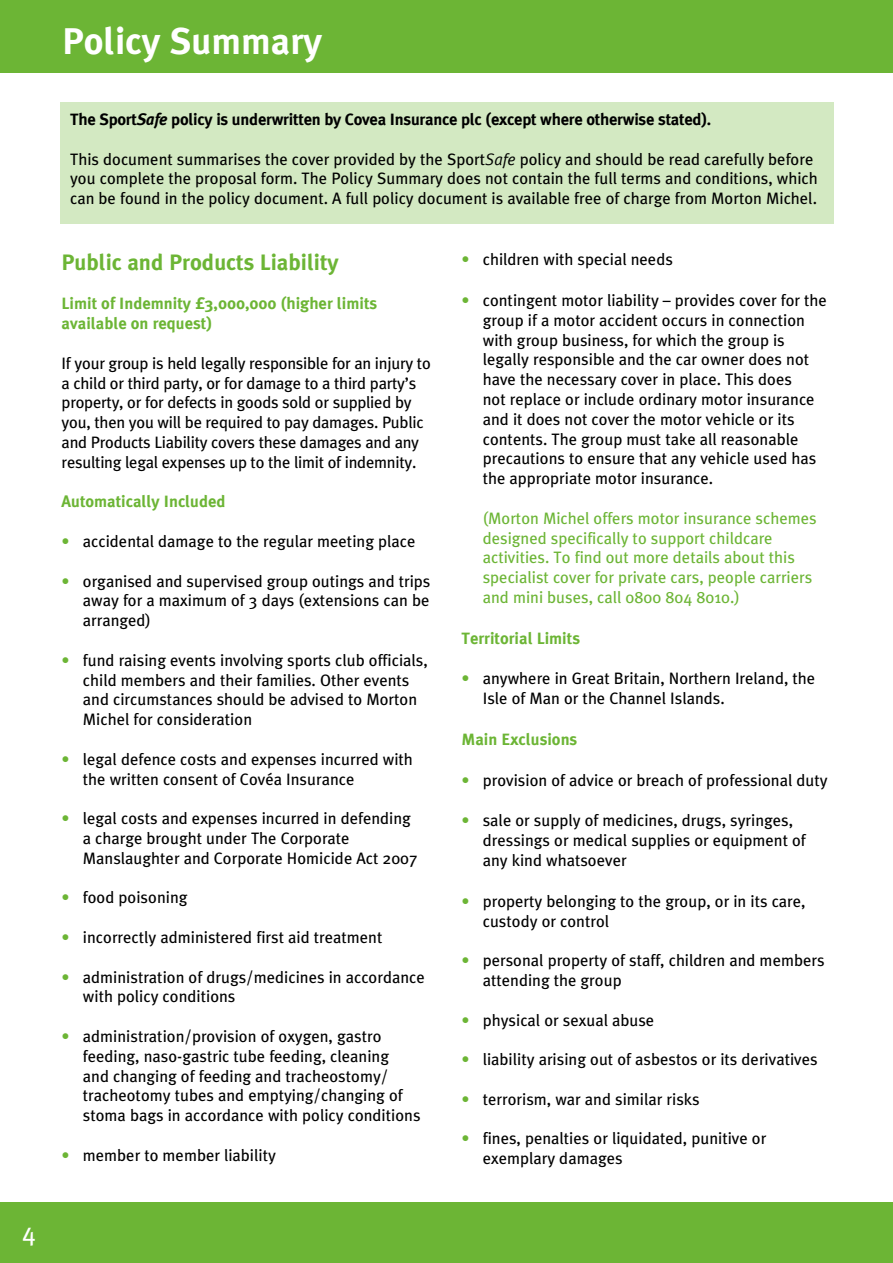
<style>
.page{position:relative;width:893px;height:1263px;background:#fff}
.page>*{position:absolute;margin:0;border:0;box-sizing:border-box;transform-origin:0 0}
.t1{font:700 37.5px "Meta Plus";color:#fff}
.t2{font:25.5px "Meta Plus";color:#fff}
.t3{font:700 22.5px "Meta Plus";color:#6cb535}
.t4{font:16.5px/19.8px "Meta Plus";color:#000}
.t5{font:16.5px/19.8px "Meta Plus";color:#6cb535}
.t6{font:700 16.5px/19.8px "Meta Plus";color:#6cb535}
.t7{font:700 16.5px "Meta Plus";letter-spacing:-.015em;color:#000}
.s1{font-style:italic}
.s2{color:#6cb535}
</style>
<div class="page">
<div style="left:0;top:1202px;width:893px;height:61px;background:#6cb535"></div>
<div style="left:0;top:0;width:893px;height:72px;background:#6cb535"></div>
<div style="left:60px;top:102px;width:773px;height:121px;background:#d3e9c2"></div>
<h2 class="t2" style="left:22px;top:1217px;width:15px">4</h2>
<h1 class="t1" style="left:62px;top:19px;width:261px">Policy Summary</h1>
<p class="t7" style="left:70px;top:110px;width:643px">The Sport<span class="s1">Safe</span> policy is underwritten by Covea Insurance plc (except where otherwise stated).</p>
<p class="t4" style="left:70px;top:149px;width:749px">This document summarises the cover provided by the Sport<span class="s1">Safe</span> policy and should be read carefully before you complete the proposal form. The Policy Summary does not contain the full terms and conditions, which can be found in the policy document. A full policy document is available free of charge from Morton Michel.</p>
<h3 class="t3" style="left:62px;top:249px;width:279px">Public and Products Liability</h3>
<p class="t6" style="left:62px;top:294px;width:317px">Limit of Indemnity £3,000,000 (higher limits available on request)</p>
<p class="t4" style="left:62px;top:353px;width:371px">If your group is held legally responsible for an injury to a child or third party, or for damage to a third party’s property, or for defects in goods sold or supplied by you, then you will be required to pay damages. Public and Products Liability covers these damages and any resulting legal expenses up to the limit of indemnity.</p>
<p class="t6" style="left:62px;top:492px;width:166px">Automatically Included</p>
<p class="t4" style="left:62px;top:531px;width:355px"><span class="s2">•</span> accidental damage to the regular meeting place</p>
<p class="t4" style="left:83px;top:571px;width:349px;text-align:justify;text-indent:-21px"><span class="s2">•</span> organised and supervised group outings and trips away for a maximum of 3 days (extensions can be arranged)</p>
<p class="t4" style="left:83px;top:650px;width:346px;text-indent:-21px"><span class="s2">•</span> fund raising events involving sports club officials, child members and their families. Other events and circumstances should be advised to Morton Michel for consideration</p>
<p class="t4" style="left:83px;top:749px;width:332px;text-indent:-21px"><span class="s2">•</span> legal defence costs and expenses incurred with the written consent of Covéa Insurance</p>
<p class="t4" style="left:83px;top:808px;width:336px;text-indent:-21px"><span class="s2">•</span> legal costs and expenses incurred in defending a charge brought under The Corporate<br>Manslaughter and Corporate Homicide Act 2007</p>
<p class="t4" style="left:62px;top:888px;width:127px"><span class="s2">•</span> food poisoning</p>
<p class="t4" style="left:62px;top:927px;width:322px"><span class="s2">•</span> incorrectly administered first aid treatment</p>
<p class="t4" style="left:83px;top:967px;width:343px;text-indent:-21px"><span class="s2">•</span> administration of drugs/medicines in accordance with policy conditions</p>
<p class="t4" style="left:83px;top:1026px;width:339px;text-indent:-21px"><span class="s2">•</span> administration/provision of oxygen, gastro feeding, naso-gastric tube feeding, cleaning<br>and changing of feeding and tracheostomy/ tracheotomy tubes and emptying/changing of stoma bags in accordance with policy conditions</p>
<p class="t4" style="left:62px;top:1145px;width:216px"><span class="s2">•</span> member to member liability</p>
<p class="t4" style="left:461px;top:249px;width:213px"><span class="s2">•</span> children with special needs</p>
<p class="t4" style="left:483px;top:290px;width:346px;text-indent:-21px"><span class="s2">•</span> contingent motor liability – provides cover for the group if a motor accident occurs in connection with group business, for which the group is legally responsible and the car owner does not have the necessary cover in place. This does<br>not replace or include ordinary motor insurance and it does not cover the motor vehicle or its contents. The group must take all reasonable precautions to ensure that any vehicle used has the appropriate motor insurance.</p>
<p class="t5" style="left:483px;top:508px;width:335px">(Morton Michel offers motor insurance schemes designed specifically to support childcare activities. To find out more details about this specialist cover for private cars, people carriers and mini buses, call 0800 804 8010.)</p>
<p class="t6" style="left:461px;top:628px;width:120px">Territorial Limits</p>
<p class="t4" style="left:483px;top:669px;width:334px;text-indent:-21px"><span class="s2">•</span> anywhere in Great Britain, Northern Ireland, the<br>Isle of Man or the Channel Islands.</p>
<p class="t6" style="left:461px;top:729px;width:117px">Main Exclusions</p>
<p class="t4" style="left:461px;top:770px;width:368px"><span class="s2">•</span> provision of advice or breach of professional duty</p>
<p class="t4" style="left:483px;top:811px;width:325px;text-indent:-21px"><span class="s2">•</span> sale or supply of medicines, drugs, syringes, dressings or medical supplies or equipment of any kind whatsoever</p>
<p class="t4" style="left:483px;top:891px;width:324px;text-indent:-21px"><span class="s2">•</span> property belonging to the group, or in its care, custody or control</p>
<p class="t4" style="left:483px;top:950px;width:343px;text-indent:-21px"><span class="s2">•</span> personal property of staff, children and members attending the group</p>
<p class="t4" style="left:461px;top:1010px;width:194px"><span class="s2">•</span> physical or sexual abuse</p>
<p class="t4" style="left:461px;top:1049px;width:358px"><span class="s2">•</span> liability arising out of asbestos or its derivatives</p>
<p class="t4" style="left:461px;top:1089px;width:240px"><span class="s2">•</span> terrorism, war and similar risks</p>
<p class="t4" style="left:483px;top:1128px;width:285px;text-indent:-21px"><span class="s2">•</span> fines, penalties or liquidated, punitive or exemplary damages</p>
</div>
